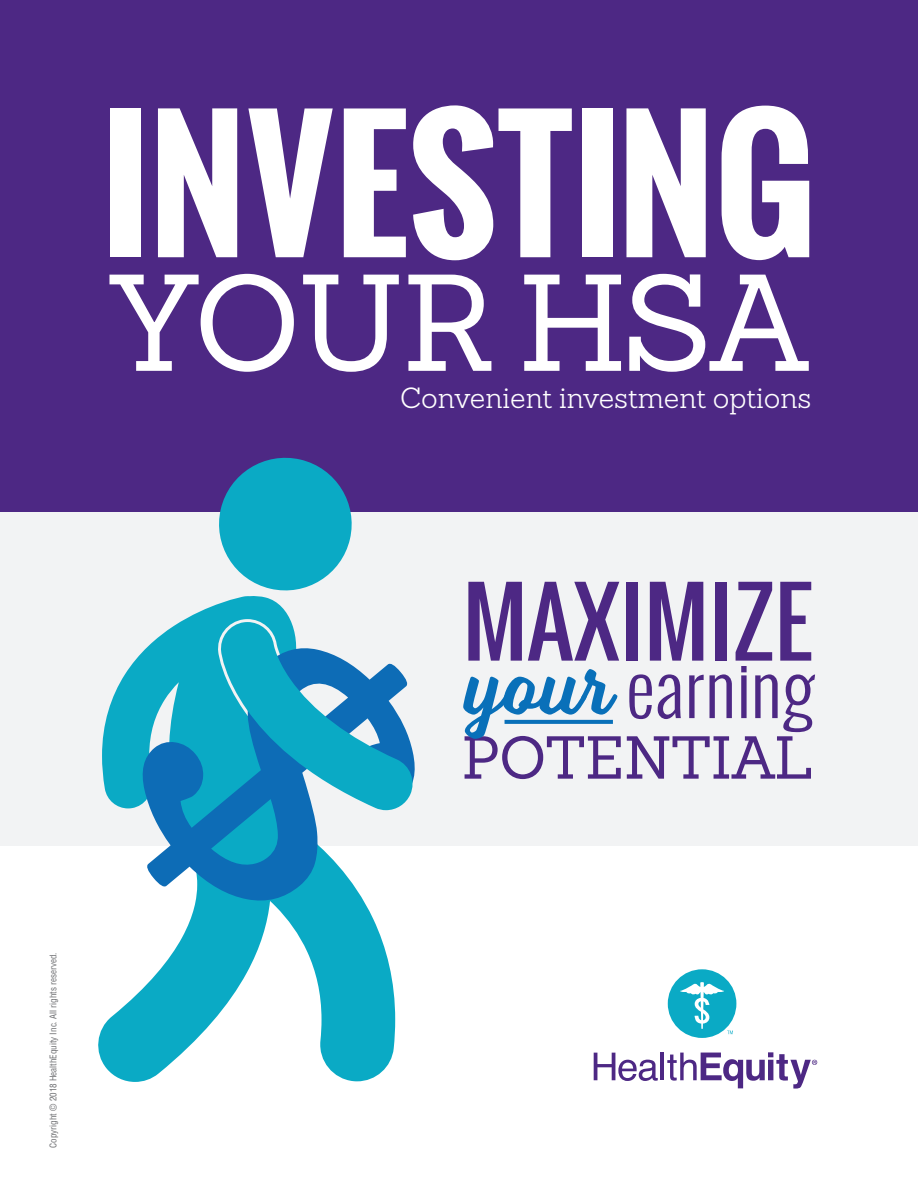
<style>
.page{position:relative;width:918px;height:1188px;background:#fff}
.page>*{position:absolute;margin:0;border:0;box-sizing:border-box;transform-origin:0 0}
.t1{font:700 169.2px "Oswald";color:#fff}
.t2{font:133.95px "Sanchez Slab";letter-spacing:-.01em;color:#fff}
.t3{font:90.15px "Oswald";color:#4d2884}
.t4{font:80.7px "Voltage";color:#0970b9}
.t5{font:58.95px "Sanchez Slab";color:#4d2884}
.t6{font:300 28.5px "Sanchez Slab";color:#fff}
.t7{font:condensed 9px "Helvetica";color:#6c6d70}
</style>
<div class="page">
<div style="left:0;top:0;width:918px;height:513px;background:#4d2884"></div>
<div style="left:0;top:513px;width:918px;height:333px;background:#f2f3f4"></div>
<svg style="left:629px;top:666px;width:186px;height:66px"></svg>
<svg style="left:505px;top:720px;width:108px;height:4px"></svg>
<svg style="left:212px;top:457px;width:146px;height:134px"></svg>
<svg style="left:98px;top:596px;width:297px;height:486px"></svg>
<svg style="left:140px;top:646px;width:255px;height:257px"></svg>
<svg style="left:219px;top:622px;width:196px;height:188px"></svg>
<svg style="left:594px;top:1053px;width:64px;height:28px"></svg>
<hr style="left:661px;top:1053px;width:3px;height:27px;background:#4d2884">
<svg style="left:667px;top:1052px;width:150px;height:37px"></svg>
<div style="left:668px;top:969px;width:68px;height:69px;background:#0aaac5;border-radius:50%"></div>
<svg style="left:680px;top:982px;width:53px;height:52px"></svg>
<h1 class="t1" style="left:101px;top:59px;width:717px">INVESTING</h1>
<h2 class="t2" style="left:111px;top:236px;width:698px">YOUR HSA</h2>
<h3 class="t6" style="left:400px;top:380px;width:413px">Convenient investment options</h3>
<h3 class="t3" style="left:463px;top:554px;width:351px">MAXIMIZE</h3>
<h3 class="t4" style="left:466px;top:639px;width:149px">your</h3>
<h3 class="t5" style="left:462px;top:719px;width:352px">POTENTIAL</h3>
<p class="t7" style="left:47px;top:1148px;width:197px;rotate:-90deg">Copyright © 2018 HealthEquity Inc. All rights reserved.</p>
</div>
